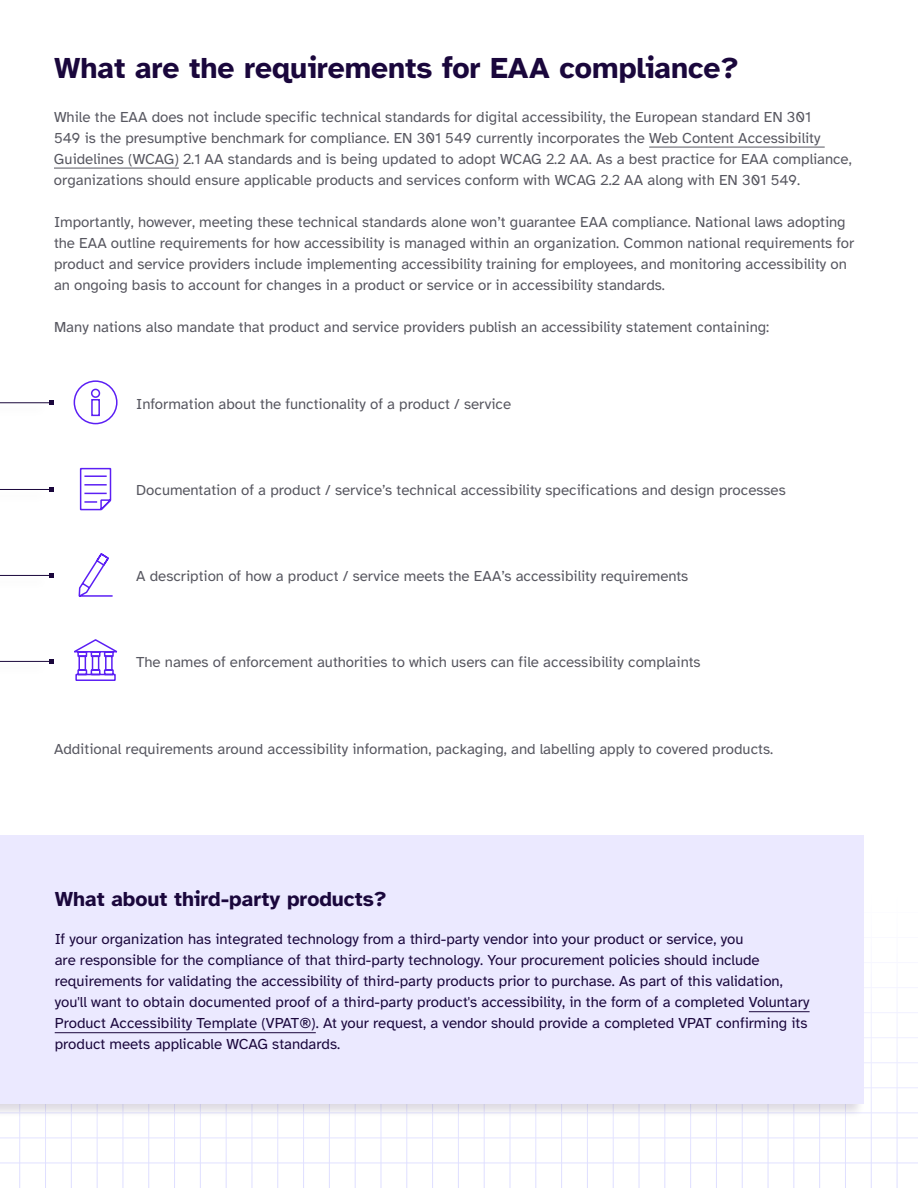
<style>
.page{position:relative;width:918px;height:1188px;background:#fff}
.page>*{position:absolute;margin:0;border:0;box-sizing:border-box;transform-origin:0 0}
.t1{font:700 30px "Atkinson Hyperlegible";color:#1a073c}
.t2{font:700 21px "Atkinson Hyperlegible";color:#1a073c}
.t3{font:15px/21px "Atkinson Hyperlegible";color:#575760}
.t4{font:15px/21px "Atkinson Hyperlegible";color:#1a073c}
</style>
<div class="page">
<hr style="left:19px;top:756px;width:1px;height:432px;background:#8a8aff">
<hr style="left:45px;top:756px;width:1px;height:432px;background:#8a8aff">
<hr style="left:71px;top:756px;width:1px;height:432px;background:#8a8aff">
<hr style="left:97px;top:756px;width:1px;height:432px;background:#8a8aff">
<hr style="left:123px;top:756px;width:1px;height:432px;background:#8a8aff">
<hr style="left:148px;top:756px;width:1px;height:432px;background:#8a8aff">
<hr style="left:174px;top:756px;width:1px;height:432px;background:#8a8aff">
<hr style="left:200px;top:756px;width:1px;height:432px;background:#8a8aff">
<hr style="left:226px;top:756px;width:1px;height:432px;background:#8a8aff">
<hr style="left:252px;top:756px;width:1px;height:432px;background:#8a8aff">
<hr style="left:277px;top:756px;width:1px;height:432px;background:#8a8aff">
<hr style="left:303px;top:756px;width:1px;height:432px;background:#8a8aff">
<hr style="left:329px;top:756px;width:1px;height:432px;background:#8a8aff">
<hr style="left:355px;top:756px;width:1px;height:432px;background:#8a8aff">
<hr style="left:381px;top:756px;width:1px;height:432px;background:#8a8aff">
<hr style="left:406px;top:756px;width:1px;height:432px;background:#8a8aff">
<hr style="left:432px;top:756px;width:1px;height:432px;background:#8a8aff">
<hr style="left:458px;top:756px;width:1px;height:432px;background:#8a8aff">
<hr style="left:484px;top:756px;width:1px;height:432px;background:#8a8aff">
<hr style="left:510px;top:756px;width:1px;height:432px;background:#8a8aff">
<hr style="left:535px;top:756px;width:1px;height:432px;background:#8a8aff">
<hr style="left:561px;top:756px;width:1px;height:432px;background:#8a8aff">
<hr style="left:587px;top:756px;width:1px;height:432px;background:#8a8aff">
<hr style="left:613px;top:756px;width:1px;height:432px;background:#8a8aff">
<hr style="left:639px;top:756px;width:1px;height:432px;background:#8a8aff">
<hr style="left:664px;top:756px;width:1px;height:432px;background:#8a8aff">
<hr style="left:690px;top:756px;width:1px;height:432px;background:#8a8aff">
<hr style="left:716px;top:756px;width:1px;height:432px;background:#8a8aff">
<hr style="left:742px;top:756px;width:1px;height:432px;background:#8a8aff">
<hr style="left:768px;top:756px;width:1px;height:432px;background:#8a8aff">
<hr style="left:793px;top:756px;width:1px;height:432px;background:#8a8aff">
<hr style="left:819px;top:756px;width:1px;height:432px;background:#8a8aff">
<hr style="left:845px;top:756px;width:1px;height:432px;background:#8a8aff">
<hr style="left:871px;top:756px;width:1px;height:432px;background:#8a8aff">
<hr style="left:897px;top:756px;width:1px;height:432px;background:#8a8aff">
<hr style="left:0;top:762px;width:918px;height:1px;background:#8a8aff">
<hr style="left:0;top:787px;width:918px;height:1px;background:#8a8aff">
<hr style="left:0;top:812px;width:918px;height:1px;background:#8a8aff">
<hr style="left:0;top:837px;width:918px;height:1px;background:#8a8aff">
<hr style="left:0;top:862px;width:918px;height:1px;background:#8a8aff">
<hr style="left:0;top:887px;width:918px;height:1px;background:#8a8aff">
<hr style="left:0;top:912px;width:918px;height:1px;background:#8a8aff">
<hr style="left:0;top:937px;width:918px;height:1px;background:#8a8aff">
<hr style="left:0;top:962px;width:918px;height:1px;background:#8a8aff">
<hr style="left:0;top:987px;width:918px;height:1px;background:#8a8aff">
<hr style="left:0;top:1012px;width:918px;height:1px;background:#8a8aff">
<hr style="left:0;top:1037px;width:918px;height:1px;background:#8a8aff">
<hr style="left:0;top:1062px;width:918px;height:1px;background:#8a8aff">
<hr style="left:0;top:1087px;width:918px;height:1px;background:#8a8aff">
<hr style="left:0;top:1112px;width:918px;height:1px;background:#8a8aff">
<hr style="left:0;top:1138px;width:918px;height:1px;background:#8a8aff">
<hr style="left:0;top:1163px;width:918px;height:1px;background:#8a8aff">
<div style="left:0;top:401px;width:50px;height:17px;background:#1a073c;opacity:.15"></div>
<hr style="left:0;top:402px;width:50px;height:1px;background:#1a073c">
<hr style="left:0;top:489px;width:50px;height:1px;background:#1a073c">
<hr style="left:0;top:575px;width:50px;height:1px;background:#1a073c">
<hr style="left:0;top:661px;width:50px;height:1px;background:#1a073c">
<div style="left:0;top:834px;width:865px;height:284px;background:#1a073c;opacity:.15"></div>
<div style="left:0;top:835px;width:864px;height:269px;background:#ebe9ff"></div>
<svg style="left:50px;top:400px;width:4px;height:5px"></svg>
<svg style="left:50px;top:487px;width:4px;height:5px"></svg>
<svg style="left:50px;top:573px;width:4px;height:4px"></svg>
<svg style="left:50px;top:660px;width:4px;height:4px"></svg>
<svg style="left:78px;top:553px;width:35px;height:44px"></svg>
<hr style="left:649px;top:147px;width:176px;height:1px;background:#575760">
<hr style="left:54px;top:168px;width:125px;height:1px;background:#575760">
<hr style="left:749px;top:1011px;width:61px;height:1px;background:#1a073c">
<hr style="left:55px;top:1032px;width:261px;height:1px;background:#1a073c">
<svg style="left:79px;top:467px;width:33px;height:44px"></svg>
<svg style="left:74px;top:639px;width:44px;height:42px"></svg>
<div style="left:74px;top:380px;width:44px;height:44px;border:2px solid #5b1ff4;border-radius:50%"></div>
<div style="left:91px;top:389px;width:9px;height:9px;border:2px solid #5b1ff4;border-radius:50%"></div>
<div style="left:91px;top:399px;width:9px;height:17px;background:#fff;border:2px solid #5b1ff4"></div>
<h2 class="t1" style="left:54px;top:51px;width:687px">What are the requirements for EAA compliance?</h2>
<p class="t3" style="left:54px;top:106px;width:799px">While the EAA does not include specific technical standards for digital accessibility, the European standard EN 301<br>549 is the presumptive benchmark for compliance. EN 301 549 currently incorporates the Web Content Accessibility Guidelines (WCAG) 2.1 AA standards and is being updated to adopt WCAG 2.2 AA. As a best practice for EAA compliance, organizations should ensure applicable products and services conform with WCAG 2.2 AA along with EN 301 549.</p>
<p class="t3" style="left:54px;top:211px;width:802px">Importantly, however, meeting these technical standards alone won’t guarantee EAA compliance. National laws adopting the EAA outline requirements for how accessibility is managed within an organization. Common national requirements for product and service providers include implementing accessibility training for employees, and monitoring accessibility on an ongoing basis to account for changes in a product or service or in accessibility standards.</p>
<p class="t3" style="left:54px;top:316px;width:717px">Many nations also mandate that product and service providers publish an accessibility statement containing:</p>
<p class="t3" style="left:136px;top:394px;width:376px">Information about the functionality of a product / service</p>
<p class="t3" style="left:136px;top:480px;width:651px">Documentation of a product / service’s technical accessibility specifications and design processes</p>
<p class="t3" style="left:136px;top:566px;width:554px">A description of how a product / service meets the EAA’s accessibility requirements</p>
<p class="t3" style="left:136px;top:652px;width:566px">The names of enforcement authorities to which users can file accessibility complaints</p>
<p class="t3" style="left:54px;top:739px;width:721px">Additional requirements around accessibility information, packaging, and labelling apply to covered products.</p>
<h3 class="t2" style="left:55px;top:886px;width:334px">What about third-party products?</h3>
<p class="t4" style="left:55px;top:929px;width:756px">If your organization has integrated technology from a third-party vendor into your product or service, you<br>are responsible for the compliance of that third-party technology. Your procurement policies should include requirements for validating the accessibility of third-party products prior to purchase. As part of this validation, you'll want to obtain documented proof of a third-party product's accessibility, in the form of a completed Voluntary Product Accessibility Template (VPAT®). At your request, a vendor should provide a completed VPAT confirming its product meets applicable WCAG standards.</p>
</div>
